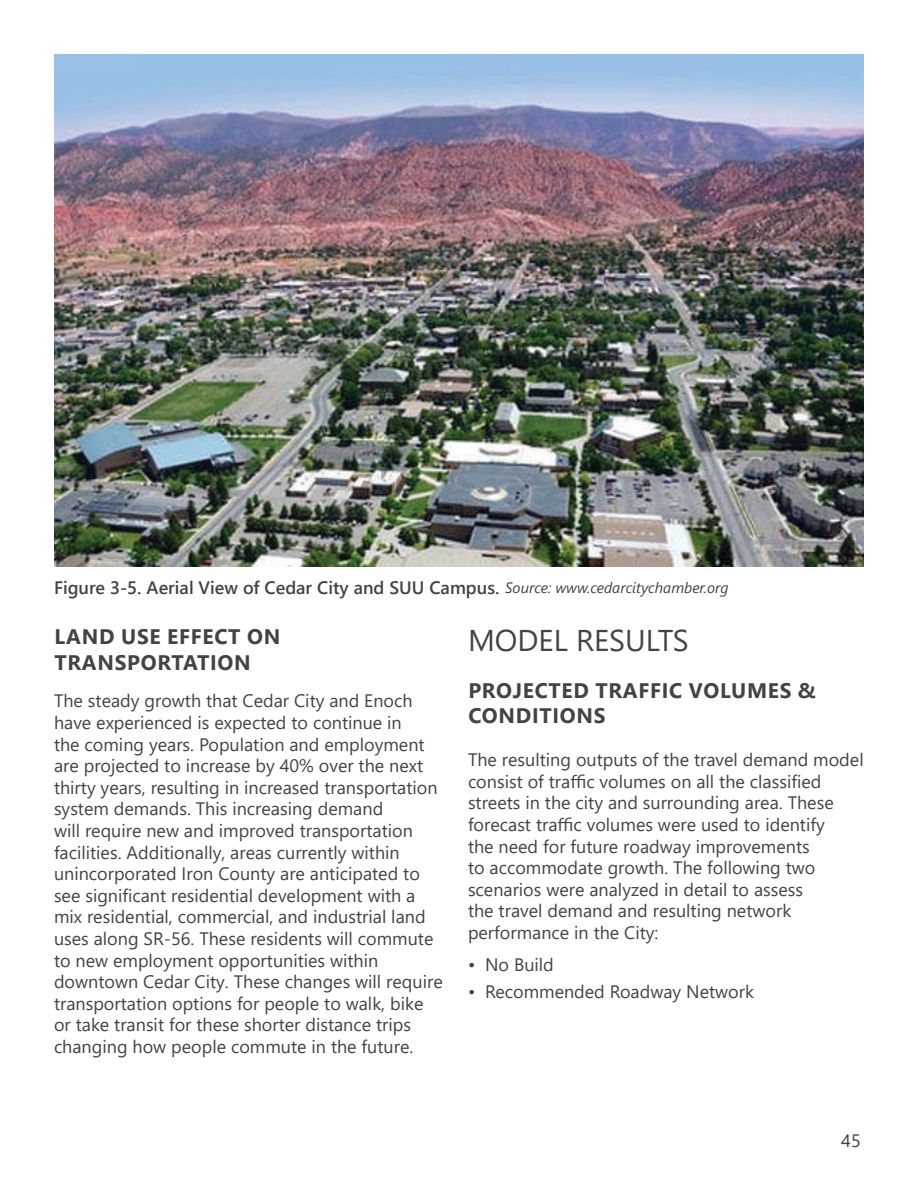
<style>
.page{position:relative;width:918px;height:1188px;background:#fff}
.page>*{position:absolute;margin:0;border:0;box-sizing:border-box;transform-origin:0 0}
.t1{font:30px "Segoe UI";color:#434246}
.t2{font:700 21px/25.2px "Segoe UI";letter-spacing:.035em;color:#434246}
.t3{font:18px/21.6px "Segoe UI";color:#434246}
.t4{font:600 18px "Segoe UI";color:#434246}
.s1{font-weight:400;font-style:italic;font-size:15px}
</style>
<div class="page">
<img style="left:54px;top:54px;width:810px;height:513px">
<p class="t4" style="left:54px;top:571px;width:676px">Figure 3-5. Aerial View of Cedar City and SUU Campus. <span class="s1">Source: www.cedarcitychamber.org</span></p>
<p class="t2" style="left:54px;top:623px;width:227px">LAND USE EFFECT ON<br>TRANSPORTATION</p>
<p class="t3" style="left:54px;top:689px;width:390px">The steady growth that Cedar City and Enoch have experienced is expected to continue in<br>the coming years. Population and employment are projected to increase by 40% over the next thirty years, resulting in increased transportation system demands. This increasing demand<br>will require new and improved transportation facilities. Additionally, areas currently within unincorporated Iron County are anticipated to see significant residential development with a mix residential, commercial, and industrial land uses along SR-56. These residents will commute to new employment opportunities within downtown Cedar City. These changes will require transportation options for people to walk, bike or take transit for these shorter distance trips changing how people commute in the future.</p>
<h1 class="t1" style="left:468px;top:612px;width:222px">MODEL RESULTS</h1>
<p class="t2" style="left:468px;top:676px;width:349px">PROJECTED TRAFFIC VOLUMES &amp;<br>CONDITIONS</p>
<p class="t3" style="left:468px;top:747px;width:397px">The resulting outputs of the travel demand model consist of traffic volumes on all the classified streets in the city and surrounding area. These forecast traffic volumes were used to identify<br>the need for future roadway improvements<br>to accommodate growth. The following two scenarios were analyzed in detail to assess<br>the travel demand and resulting network performance in the City:</p>
<p class="t3" style="left:468px;top:953px;width:87px">• No Build</p>
<p class="t3" style="left:468px;top:980px;width:287px">• Recommended Roadway Network</p>
<p class="t3" style="left:841px;top:1128px;width:21px">45</p>
</div>
